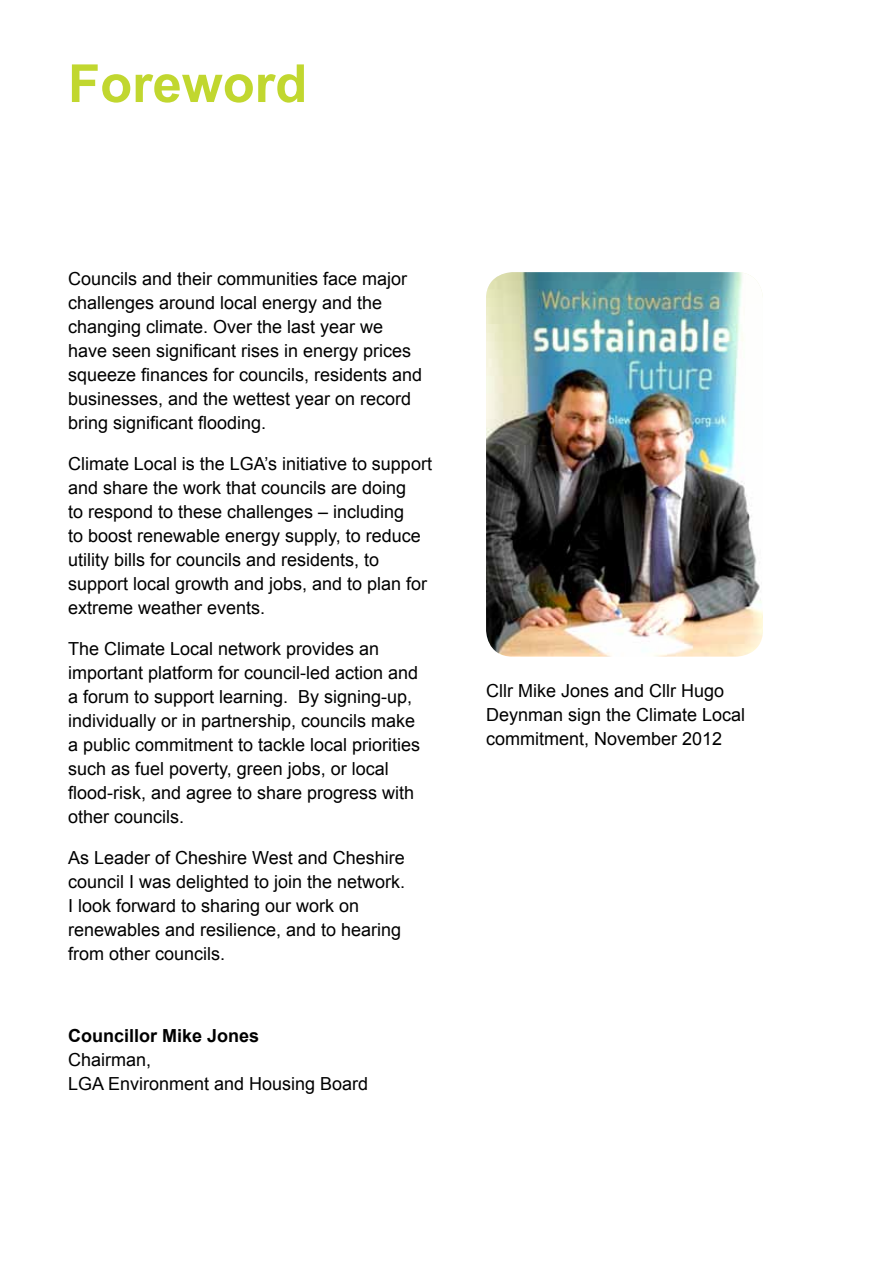
<style>
.page{position:relative;width:893px;height:1263px;background:#fff}
.page>*{position:absolute;margin:0;border:0;box-sizing:border-box;transform-origin:0 0}
.t1{font:700 52.5px "Arial";color:#c1d72f}
.t2{font:18px/24px "Arial";color:#000}
.t3{font:700 18px "Arial";color:#000}
</style>
<div class="page">
<img style="left:486px;top:272px;width:277px;height:385px;border-radius:27px">
<h1 class="t1" style="left:68px;top:49px;width:241px">Foreword</h1>
<p class="t2" style="left:68px;top:267px;width:356px">Councils and their communities face major challenges around local energy and the changing climate. Over the last year we have seen significant rises in energy prices squeeze finances for councils, residents and businesses, and the wettest year on record bring significant flooding.</p>
<p class="t2" style="left:68px;top:452px;width:365px">Climate Local is the LGA’s initiative to support and share the work that councils are doing<br>to respond to these challenges – including<br>to boost renewable energy supply, to reduce utility bills for councils and residents, to support local growth and jobs, and to plan for extreme weather events.</p>
<p class="t2" style="left:68px;top:637px;width:354px">The Climate Local network provides an important platform for council-led action and a forum to support learning. By signing-up, individually or in partnership, councils make a public commitment to tackle local priorities such as fuel poverty, green jobs, or local flood-risk, and agree to share progress with other councils.</p>
<p class="t2" style="left:68px;top:846px;width:339px">As Leader of Cheshire West and Cheshire council I was delighted to join the network.<br>I look forward to sharing our work on renewables and resilience, and to hearing from other councils.</p>
<p class="t3" style="left:68px;top:1024px;width:193px">Councillor Mike Jones</p>
<p class="t2" style="left:68px;top:1048px;width:302px">Chairman,<br>LGA Environment and Housing Board</p>
<p class="t2" style="left:486px;top:679px;width:261px">Cllr Mike Jones and Cllr Hugo<br>Deynman sign the Climate Local commitment, November 2012</p>
</div>
